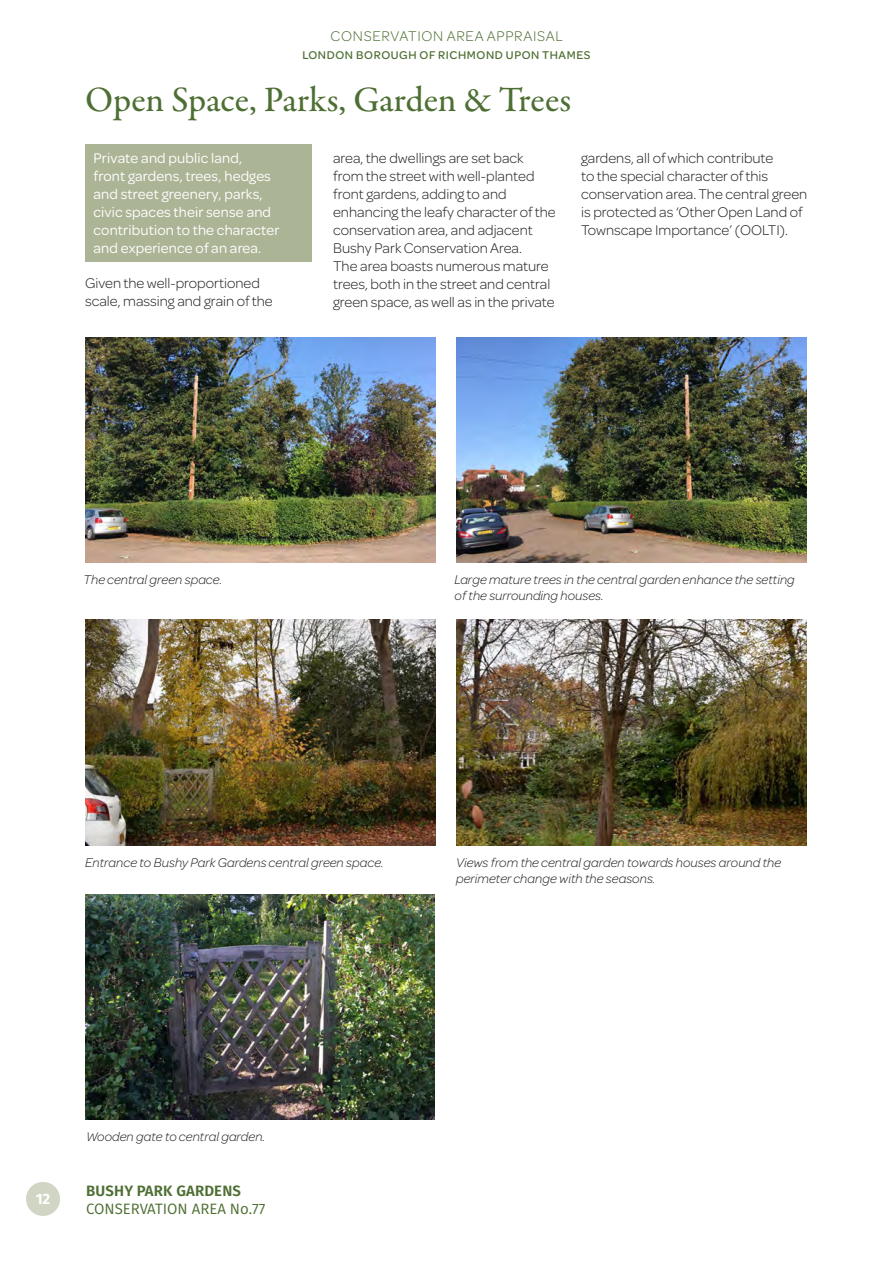
<style>
.page{position:relative;width:893px;height:1263px;background:#fff}
.page>*{position:absolute;margin:0;border:0;box-sizing:border-box;transform-origin:0 0}
.t1{font:500 36px "Garamond Premr Pro";color:#4e6f33}
.P1{font:300 15px/18px "Omnes";color:#231f20}
.Shaded_para{font:15px/18px "Omnes";letter-spacing:.01em;color:#fff}
.t2{font:300 15px "Omnes";letter-spacing:.05em;color:#4e6f33}
.t3{font:15px "Fira Sans";color:#4e6f33}
.t4{font:600 15px "Fira Sans";letter-spacing:.01em;color:#4e6f33}
.t5{font:700 15px "Fira Sans";color:#fff}
.P1_Caption{font:italic 300 13.5px/16.2px "Omnes";color:#231f20}
.t6{font:500 12px "Omnes";letter-spacing:.05em;color:#4e6f33}
</style>
<div class="page">
<div style="left:26px;top:1182px;width:34px;height:34px;background:#d0d5c4;border-radius:50%"></div>
<div style="left:85px;top:145px;width:227px;height:117px;background:#acb496"></div>
<img style="left:85px;top:337px;width:351px;height:225px">
<img style="left:85px;top:620px;width:351px;height:225px">
<img style="left:85px;top:894px;width:349px;height:226px">
<img style="left:456px;top:620px;width:351px;height:225px">
<img style="left:456px;top:337px;width:351px;height:225px">
<p class="t2" style="left:330px;top:26px;width:234px">CONSERVATION AREA APPRAISAL</p>
<p class="t6" style="left:302px;top:46px;width:290px">LONDON BOROUGH OF RICHMOND UPON THAMES</p>
<h1 class="t1" style="left:85px;top:78px;width:488px">Open Space, Parks, Garden &amp; Trees</h1>
<p class="Shaded_para" style="left:94px;top:148px;width:188px">Private and public land,<br>front gardens, trees, hedges and street greenery, parks, civic spaces their sense and contribution to the character and experience of an area.</p>
<p class="P1" style="left:85px;top:273px;width:189px">Given the well-proportioned scale, massing and grain of the</p>
<p class="P1" style="left:333px;top:148px;width:224px">area, the dwellings are set back from the street with well-planted front gardens, adding to and enhancing the leafy character of the conservation area, and adjacent Bushy Park Conservation Area.<br>The area boasts numerous mature trees, both in the street and central green space, as well as in the private</p>
<p class="P1" style="left:581px;top:148px;width:228px">gardens, all of which contribute<br>to the special character of this conservation area. The central green is protected as ‘Other Open Land of Townscape Importance’ (OOLTI).</p>
<p class="P1_Caption" style="left:84px;top:570px;width:140px">The central green space.</p>
<p class="P1_Caption" style="left:455px;top:570px;width:342px">Large mature trees in the central garden enhance the setting of the surrounding houses.</p>
<p class="P1_Caption" style="left:85px;top:853px;width:300px">Entrance to Bushy Park Gardens central green space.</p>
<p class="P1_Caption" style="left:456px;top:853px;width:327px">Views from the central garden towards houses around the perimeter change with the seasons.</p>
<p class="t5" style="left:36px;top:1188px;width:16px">12</p>
<p class="P1_Caption" style="left:86px;top:1128px;width:181px">Wooden gate to central garden.</p>
<p class="t4" style="left:86px;top:1180px;width:156px">BUSHY PARK GARDENS</p>
<p class="t3" style="left:86px;top:1198px;width:181px">CONSERVATION AREA No.77</p>
</div>
